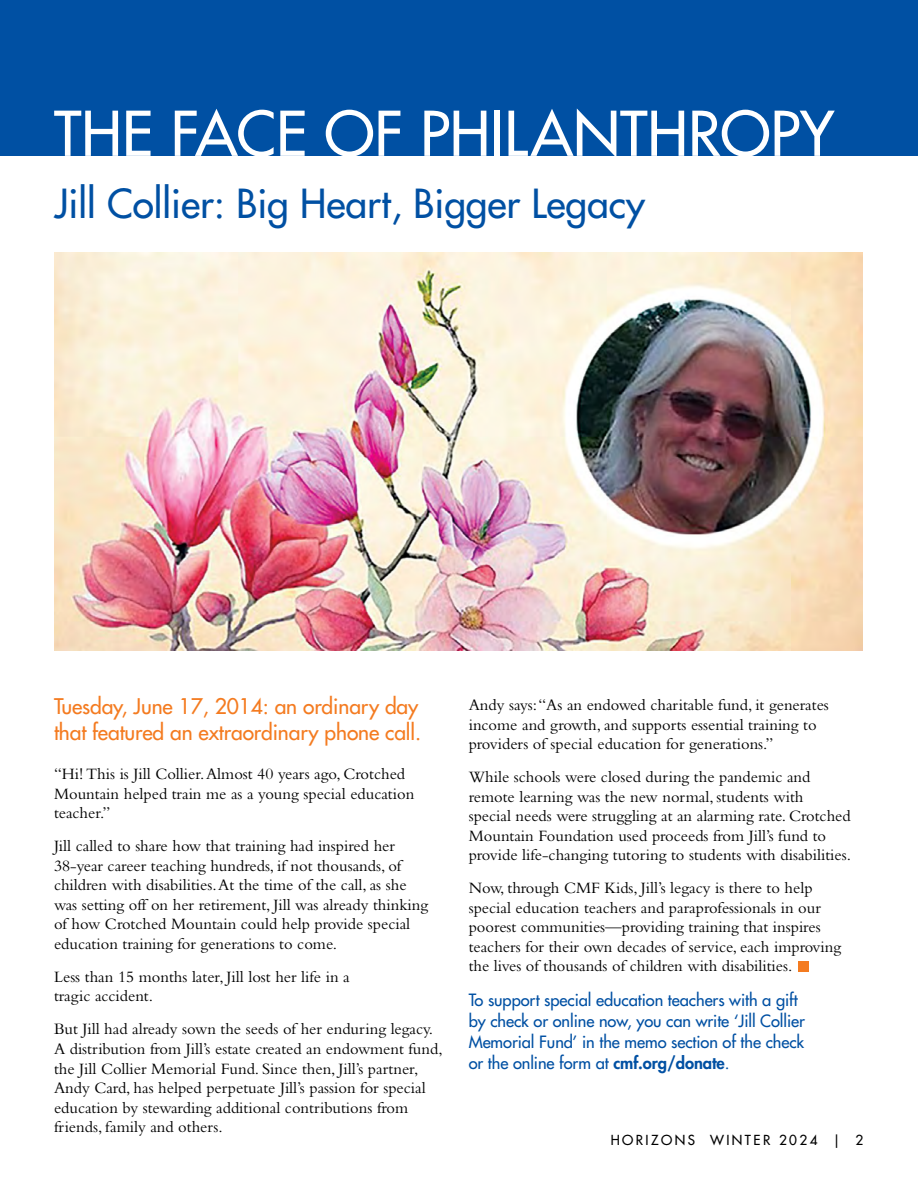
<style>
.page{position:relative;width:918px;height:1188px;background:#fff}
.page>*{position:absolute;margin:0;border:0;box-sizing:border-box;transform-origin:0 0}
.t1{font:60px "Futura";color:#fff}
.t2{font:39px "Futura";color:#0050a3}
.t3{font:21px/25.5px "Futura";letter-spacing:-.005em;color:#f47b20}
.t4{font:16.5px/19.5px "Bembo";color:#000}
.t5{font:16.5px/21px "Futura";letter-spacing:-.005em;color:#0050a3}
.t6{font:13.5px "Futura";letter-spacing:.18em;color:#000}
.s1{font-weight:800}
</style>
<div class="page">
<div style="left:0;top:0;width:918px;height:156px;background:#0050a3"></div>
<img style="left:54px;top:253px;width:809px;height:397px">
<div style="left:798px;top:961px;width:10px;height:10px;background:#f47b20"></div>
<h1 class="t1" style="left:54px;top:96px;width:782px">THE FACE OF PHILANTHROPY</h1>
<h2 class="t2" style="left:55px;top:179px;width:592px">Jill Collier: Big Heart, Bigger Legacy</h2>
<p class="t3" style="left:54px;top:694px;width:369px">Tuesday, June 17, 2014: an ordinary day that featured an extraordinary phone call.</p>
<p class="t4" style="left:54px;top:764px;width:362px">“Hi! This is Jill Collier. Almost 40 years ago, Crotched<br>Mountain helped train me as a young special education teacher.”</p>
<p class="t4" style="left:54px;top:836px;width:376px">Jill called to share how that training had inspired her 38-year career teaching hundreds, if not thousands, of children with disabilities. At the time of the call, as she was setting off on her retirement, Jill was already thinking of how Crotched Mountain could help provide special education training for generations to come.</p>
<p class="t4" style="left:54px;top:967px;width:297px">Less than 15 months later, Jill lost her life in a tragic accident.</p>
<p class="t4" style="left:54px;top:1019px;width:390px">But Jill had already sown the seeds of her enduring legacy.<br>A distribution from Jill’s estate created an endowment fund, the Jill Collier Memorial Fund. Since then, Jill’s partner, Andy Card, has helped perpetuate Jill’s passion for special education by stewarding additional contributions from friends, family and others.</p>
<p class="t4" style="left:469px;top:695px;width:362px">Andy says: “As an endowed charitable fund, it generates income and growth, and supports essential training to providers of special education for generations.”</p>
<p class="t4" style="left:469px;top:767px;width:384px">While schools were closed during the pandemic and remote learning was the new normal, students with<br>special needs were struggling at an alarming rate. Crotched Mountain Foundation used proceeds from Jill’s fund to provide life-changing tutoring to students with disabilities.</p>
<p class="t4" style="left:469px;top:878px;width:374px">Now, through CMF Kids, Jill’s legacy is there to help special education teachers and paraprofessionals in our poorest communities—providing training that inspires teachers for their own decades of service, each improving the lives of thousands of children with disabilities.</p>
<p class="t5" style="left:469px;top:989px;width:338px">To support special education teachers with a gift by check or online now, you can write ‘Jill Collier Memorial Fund’ in the memo section of the check or the online form at <span class="s1">cmf.org/donate</span>.</p>
<p class="t6" style="left:611px;top:1131px;width:254px">HORIZONS WINTER 2024 | 2</p>
</div>
